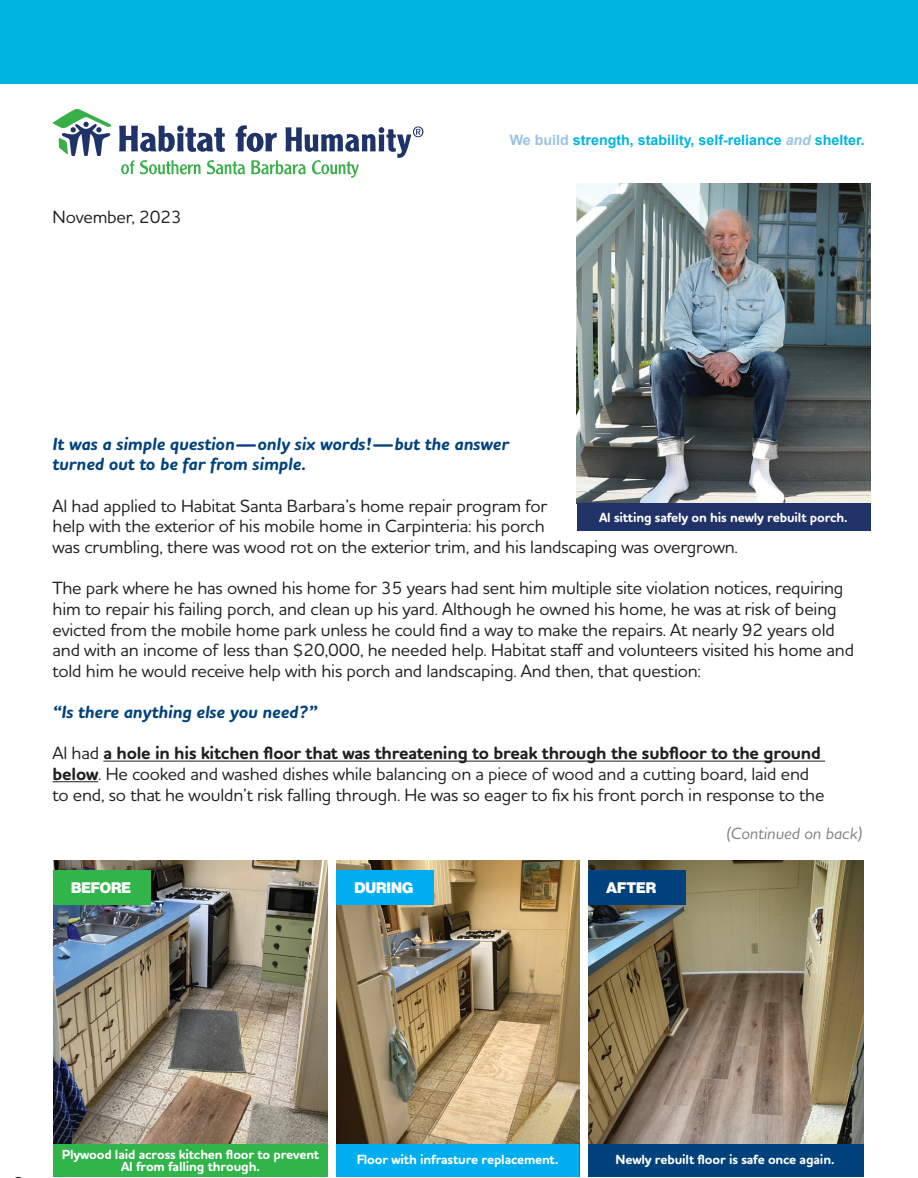
<style>
.page{position:relative;width:918px;height:1178px;background:#fff}
.page>*{position:absolute;margin:0;border:0;box-sizing:border-box;transform-origin:0 0}
.t1{font:500 18px/20.7px "Houschka Rounded";letter-spacing:-.01em;color:#231f20}
.t2{font:italic 700 18px/20.7px "Houschka Rounded";letter-spacing:-.01em;color:#01427c}
.t3{font:italic 500 16.5px "Houschka Rounded";color:#7f807f}
.t4{font:15px "N Haas Grotesk DS Pro 95 Blk";color:#fff}
.t5{font:700 14.25px "Arial";color:#00b4e0}
.t6{font:700 13.5px/12px "Houschka Rounded";letter-spacing:-.01em;color:#fff;text-align:center}
.s1{color:#9cc2e5}
.s2{font-style:italic;color:#9cc2e5}
.s3{font-weight:700}
</style>
<div class="page">
<img style="left:53px;top:860px;width:275px;height:284px">
<div style="left:53px;top:869px;width:97px;height:35px;background:#31b44a"></div>
<hr style="left:103px;top:760px;width:722px;height:1px;background:#231f20">
<hr style="left:53px;top:781px;width:45px;height:1px;background:#231f20">
<div style="left:0;top:0;width:918px;height:84px;background:#00b4e0"></div>
<svg style="left:52px;top:109px;width:59px;height:47px"></svg>
<svg style="left:119px;top:125px;width:304px;height:53px"></svg>
<img style="left:577px;top:183px;width:293px;height:319px">
<img style="left:588px;top:860px;width:275px;height:284px">
<img style="left:337px;top:860px;width:242px;height:284px">
<div style="left:337px;top:869px;width:97px;height:35px;background:#00aeef"></div>
<div style="left:588px;top:869px;width:97px;height:35px;background:#01427c"></div>
<div style="left:577px;top:502px;width:293px;height:28px;background:#1f3369"></div>
<div style="left:53px;top:1144px;width:275px;height:32px;background:#31b44a"></div>
<div style="left:336px;top:1144px;width:243px;height:32px;background:#00aeef"></div>
<div style="left:588px;top:1144px;width:275px;height:32px;background:#01427c"></div>
<p class="t1" style="left:53px;top:206px;width:131px">November, 2023</p>
<p class="t5" style="left:510px;top:130px;width:357px"><span class="s1">We build</span> strength, stability, self-reliance <span class="s2">and</span> shelter.</p>
<p class="t2" style="left:53px;top:433px;width:458px">It was a simple question—only six words!—but the answer turned out to be far from simple.</p>
<p class="t1" style="left:53px;top:494px;width:687px">Al had applied to Habitat Santa Barbara’s home repair program for<br>help with the exterior of his mobile home in Carpinteria: his porch<br>was crumbling, there was wood rot on the exterior trim, and his landscaping was overgrown.</p>
<p class="t1" style="left:53px;top:577px;width:803px">The park where he has owned his home for 35 years had sent him multiple site violation notices, requiring him to repair his failing porch, and clean up his yard. Although he owned his home, he was at risk of being evicted from the mobile home park unless he could find a way to make the repairs. At nearly 92 years old and with an income of less than $20,000, he needed help. Habitat staff and volunteers visited his home and told him he would receive help with his porch and landscaping. And then, that question:</p>
<p class="t2" style="left:53px;top:701px;width:266px">“Is there anything else you need?”</p>
<p class="t1" style="left:53px;top:742px;width:773px">Al had <span class="s3">a hole in his kitchen floor that was threatening to break through the subfloor to the ground below</span>. He cooked and washed dishes while balancing on a piece of wood and a cutting board, laid end to end, so that he wouldn’t risk falling through. He was so eager to fix his front porch in response to the</p>
<p class="t3" style="left:727px;top:822px;width:137px">(Continued on back)</p>
<p class="t6" style="left:599px;top:511px;width:250px">Al sitting safely on his newly rebuilt porch.</p>
<p class="t4" style="left:71px;top:879px;width:62px">BEFORE</p>
<p class="t4" style="left:354px;top:879px;width:60px">DURING</p>
<p class="t4" style="left:606px;top:879px;width:51px">AFTER</p>
<p class="t6" style="left:62px;top:1148px;width:259px">Plywood laid across kitchen floor to prevent<br>Al from falling through.</p>
<p class="t6" style="left:357px;top:1154px;width:204px">Floor with infrasture replacement.</p>
<p class="t6" style="left:615px;top:1154px;width:220px">Newly rebuilt floor is safe once again.</p>
</div>
